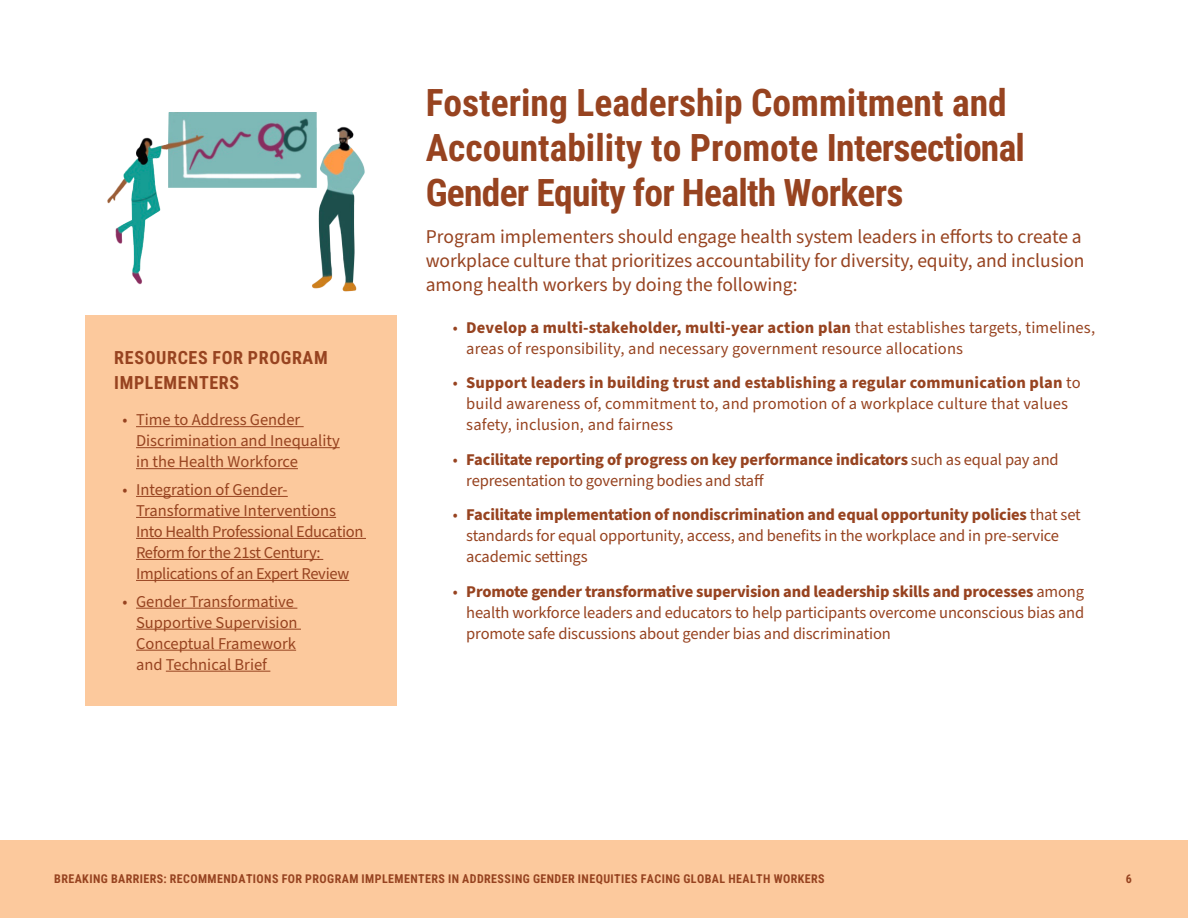
<style>
.page{position:relative;width:1188px;height:918px;background:#fff}
.page>*{position:absolute;margin:0;border:0;box-sizing:border-box;transform-origin:0 0}
.t1{font:37.5px/45px "Roboto Condensed";color:#974320}
.t2{font:19.5px/24px "Source Sans Pro";letter-spacing:-.005em;color:#974320}
.t3{font:18px/24.6px "Roboto Condensed";letter-spacing:.035em;color:#974320}
.t4{font:16.5px/21px "Source Sans Pro";color:#974320}
.t5{font:16.5px/21px "Source Sans Pro";letter-spacing:-.02em;color:#974320}
.t6{font:12px "Roboto Condensed";letter-spacing:.035em;color:#974320}
.s1{font-weight:700}
</style>
<div class="page">
<div style="left:0;top:840px;width:1188px;height:78px;background:#fcc99d"></div>
<div style="left:85px;top:315px;width:311px;height:391px;background:#fcc99d"></div>
<hr style="left:136px;top:426px;width:168px;height:1px;background:#974320">
<hr style="left:136px;top:447px;width:204px;height:1px;background:#974320">
<hr style="left:136px;top:468px;width:162px;height:1px;background:#974320">
<hr style="left:136px;top:496px;width:152px;height:1px;background:#974320">
<hr style="left:136px;top:517px;width:200px;height:1px;background:#974320">
<hr style="left:136px;top:538px;width:230px;height:1px;background:#974320">
<hr style="left:136px;top:559px;width:187px;height:1px;background:#974320">
<hr style="left:136px;top:580px;width:213px;height:1px;background:#974320">
<hr style="left:136px;top:608px;width:161px;height:1px;background:#974320">
<hr style="left:136px;top:629px;width:165px;height:1px;background:#974320">
<hr style="left:136px;top:650px;width:160px;height:1px;background:#974320">
<hr style="left:166px;top:671px;width:104px;height:1px;background:#974320">
<img style="left:107px;top:112px;width:258px;height:180px">
<h1 class="t1" style="left:426px;top:79px;width:601px">Fostering Leadership Commitment and<br>Accountability to Promote Intersectional<br>Gender Equity for Health Workers</h1>
<p class="t3" style="left:114px;top:345px;width:215px">RESOURCES FOR PROGRAM<br>IMPLEMENTERS</p>
<p class="t4" style="left:136px;top:410px;width:205px;text-indent:-14px">• Time to Address Gender<br>Discrimination and Inequality in the Health Workforce</p>
<p class="t5" style="left:136px;top:480px;width:229px;text-indent:-14px">• Integration of Gender-<br>Transformative Interventions<br>Into Health Professional Education<br>Reform for the 21st Century:<br>Implications of an Expert Review</p>
<p class="t4" style="left:136px;top:591px;width:163px;text-indent:-14px">• Gender Transformative<br>Supportive Supervision<br>Conceptual Framework and Technical Brief</p>
<p class="t2" style="left:426px;top:225px;width:660px">Program implementers should engage health system leaders in efforts to create a workplace culture that prioritizes accountability for diversity, equity, and inclusion among health workers by doing the following:</p>
<p class="t4" style="left:466px;top:317px;width:630px;text-indent:-14px">• <span class="s1">Develop a multi-stakeholder, multi-year action plan</span> that establishes targets, timelines, areas of responsibility, and necessary government resource allocations</p>
<p class="t4" style="left:466px;top:373px;width:616px;text-indent:-14px">• <span class="s1">Support leaders in building trust and establishing a regular communication plan</span> to build awareness of, commitment to, and promotion of a workplace culture that values safety, inclusion, and fairness</p>
<p class="t4" style="left:466px;top:449px;width:594px;text-indent:-14px">• <span class="s1">Facilitate reporting of progress on key performance indicators</span> such as equal pay and representation to governing bodies and staff</p>
<p class="t4" style="left:466px;top:505px;width:616px;text-indent:-14px">• <span class="s1">Facilitate implementation of nondiscrimination and equal opportunity policies</span> that set standards for equal opportunity, access, and benefits in the workplace and in pre-service academic settings</p>
<p class="t4" style="left:466px;top:581px;width:619px;text-align:justify;text-indent:-14px">• <span class="s1">Promote gender transformative supervision and leadership skills and processes</span> among health workforce leaders and educators to help participants overcome unconscious bias and promote safe discussions about gender bias and discrimination</p>
<p class="t6" style="left:54px;top:871px;width:772px">BREAKING BARRIERS: RECOMMENDATIONS FOR PROGRAM IMPLEMENTERS IN ADDRESSING GENDER INEQUITIES FACING GLOBAL HEALTH WORKERS</p>
<p class="t6" style="left:1126px;top:871px;width:8px">6</p>
</div>
